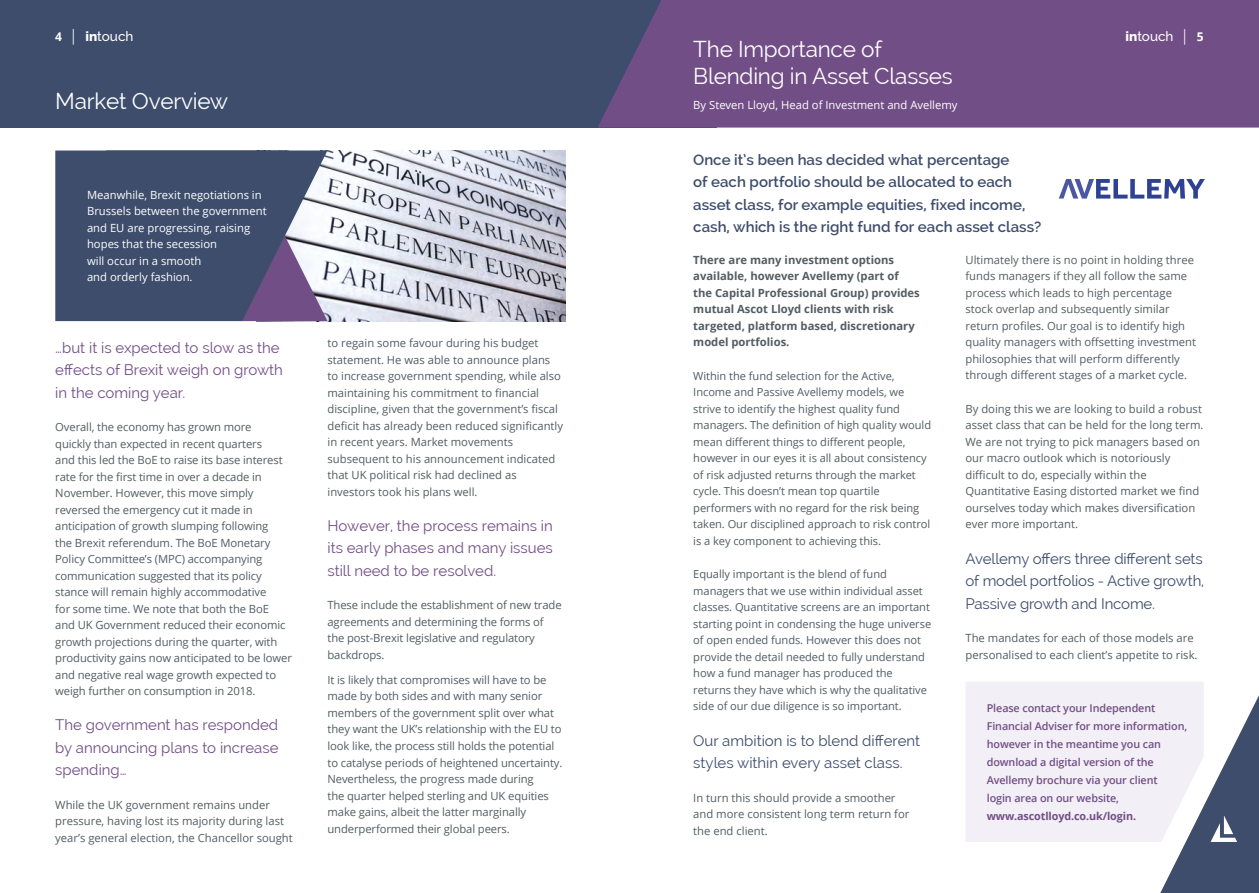
<style>
.page{position:relative;width:1259px;height:893px;background:#fff}
.page>*{position:absolute;margin:0;border:0;box-sizing:border-box;transform-origin:0 0}
.t1{font:22.5px/27px "Raleway";letter-spacing:-.01em;color:#fff}
.t2{font:15px/22.5px "Raleway";color:#724e86;text-align:justify}
.t3{font:600 15px/22.5px "Raleway";color:#3e4d6c}
.t4{font:15px/22.5px "Raleway";letter-spacing:-.01em;color:#3e4d6c}
.t5{font:500 13.5px "Raleway";color:#fff}
.t6{font:11.25px/16.5px "Open Sans";color:#535d62}
.t7{font:11.25px/16.5px "Open Sans";color:#fff}
.t8{font:700 11.25px/16.5px "Open Sans";color:#535d62}
.t9{font:11.1px/16.5px "Open Sans";letter-spacing:-.005em;color:#535d62}
.t10{font:600 10.8px/18px "Open Sans";letter-spacing:-.01em;color:#724e86}
.t11{font:700 10.8px "Open Sans";letter-spacing:-.01em;color:#724e86}
.s1{font-family:"Open Sans";font-weight:700;font-size:12px}
.s2{font-family:"Open Sans";font-weight:400;font-size:15.6px}
.s3{font-weight:800}
</style>
<div class="page">
<div style="left:0;top:0;width:716px;height:128px;background:#3e4d6c"></div>
<div style="left:598px;top:0;width:661px;height:128px;background:#724e86"></div>
<svg style="left:966px;top:682px;width:293px;height:211px"></svg>
<img style="left:327px;top:151px;width:239px;height:170px">
<svg style="left:55px;top:151px;width:272px;height:170px;background:#4f5978"></svg>
<svg style="left:1058px;top:179px;width:147px;height:20px"></svg>
<p class="t5" style="left:55px;top:29px;width:80px"><span class="s1">4</span> <span class="s2">|</span> <span class="s3">in</span>touch</p>
<p class="t5" style="left:1125px;top:29px;width:80px"><span class="s3">in</span>touch <span class="s2">|</span> <span class="s1">5</span></p>
<h1 class="t1" style="left:693px;top:35px;width:261px">The Importance of<br>Blending in Asset Classes</h1>
<h1 class="t1" style="left:55px;top:88px;width:174px">Market Overview</h1>
<p class="t7" style="left:87px;top:186px;width:181px">Meanwhile, Brexit negotiations in<br>Brussels between the government and EU are progressing, raising hopes that the secession<br>will occur in a smooth<br>and orderly fashion.</p>
<h2 class="t2" style="left:55px;top:336px;width:229px;text-align:left">…but it is expected to slow as the effects of Brexit weigh on growth in the coming year.</h2>
<p class="t6" style="left:55px;top:419px;width:238px">Overall, the economy has grown more<br>quickly than expected in recent quarters<br>and this led the BoE to raise its base interest rate for the first time in over a decade in November. However, this move simply reversed the emergency cut it made in anticipation of growth slumping following<br>the Brexit referendum. The BoE Monetary Policy Committee’s (MPC) accompanying communication suggested that its policy stance will remain highly accommodative<br>for some time. We note that both the BoE<br>and UK Government reduced their economic growth projections during the quarter, with productivity gains now anticipated to be lower and negative real wage growth expected to weigh further on consumption in 2018.</p>
<h2 class="t2" style="left:55px;top:714px;width:225px">The government has responded by announcing plans to increase spending…</h2>
<p class="t6" style="left:55px;top:796px;width:239px">While the UK government remains under pressure, having lost its majority during last year’s general election, the Chancellor sought</p>
<p class="t6" style="left:327px;top:335px;width:237px">to regain some favour during his budget statement. He was able to announce plans to increase government spending, while also maintaining his commitment to financial discipline, given that the government’s fiscal deficit has already been reduced significantly in recent years. Market movements subsequent to his announcement indicated that UK political risk had declined as investors took his plans well.</p>
<h2 class="t2" style="left:327px;top:514px;width:227px">However, the process remains in its early phases and many issues still need to be resolved.</h2>
<p class="t6" style="left:327px;top:597px;width:236px">These include the establishment of new trade agreements and determining the forms of the post-Brexit legislative and regulatory backdrops.</p>
<p class="t6" style="left:327px;top:671px;width:236px">It is likely that compromises will have to be made by both sides and with many senior members of the government split over what they want the UK’s relationship with the EU to look like, the process still holds the potential to catalyse periods of heightened uncertainty.<br>Nevertheless, the progress made during<br>the quarter helped sterling and UK equities make gains, albeit the latter marginally underperformed their global peers.</p>
<p class="t7" style="left:693px;top:97px;width:266px">By Steven Lloyd, Head of Investment and Avellemy</p>
<h2 class="t3" style="left:693px;top:148px;width:350px">Once it’s been has decided what percentage<br>of each portfolio should be allocated to each asset class, for example equities, fixed income, cash, which is the right fund for each asset class?</h2>
<p class="t8" style="left:693px;top:251px;width:228px">There are many investment options available, however Avellemy (part of the Capital Professional Group) provides mutual Ascot Lloyd clients with risk targeted, platform based, discretionary model portfolios.</p>
<p class="t9" style="left:693px;top:367px;width:239px">Within the fund selection for the Active, Income and Passive Avellemy models, we strive to identify the highest quality fund managers. The definition of high quality would mean different things to different people, however in our eyes it is all about consistency of risk adjusted returns through the market cycle. This doesn’t mean top quartile performers with no regard for the risk being taken. Our disciplined approach to risk control is a key component to achieving this.</p>
<p class="t9" style="left:693px;top:566px;width:239px">Equally important is the blend of fund managers that we use within individual asset classes. Quantitative screens are an important starting point in condensing the huge universe of open ended funds. However this does not provide the detail needed to fully understand how a fund manager has produced the returns they have which is why the qualitative side of our due diligence is so important.</p>
<h2 class="t4" style="left:693px;top:729px;width:228px">Our ambition is to blend different styles within every asset class.</h2>
<p class="t6" style="left:693px;top:789px;width:218px">In turn this should provide a smoother and more consistent long term return for the end client.</p>
<p class="t6" style="left:965px;top:251px;width:232px">Ultimately there is no point in holding three funds managers if they all follow the same process which leads to high percentage stock overlap and subsequently similar return profiles. Our goal is to identify high quality managers with offsetting investment philosophies that will perform differently through different stages of a market cycle.</p>
<p class="t6" style="left:965px;top:400px;width:240px">By doing this we are looking to build a robust asset class that can be held for the long term.<br>We are not trying to pick managers based on our macro outlook which is notoriously difficult to do, especially within the Quantitative Easing distorted market we find ourselves today which makes diversification ever more important.</p>
<h2 class="t4" style="left:965px;top:547px;width:240px;text-align:justify">Avellemy offers three different sets of model portfolios - Active growth, Passive growth and Income.</h2>
<p class="t6" style="left:965px;top:629px;width:233px">The mandates for each of those models are personalised to each client’s appetite to risk.</p>
<p class="t10" style="left:986px;top:699px;width:202px">Please contact your Independent Financial Adviser for more information, however in the meantime you can download a digital version of the Avellemy brochure via your client<br>login area on our website,</p>
<p class="t11" style="left:986px;top:808px;width:151px">www.ascotlloyd.co.uk/login.</p>
</div>
